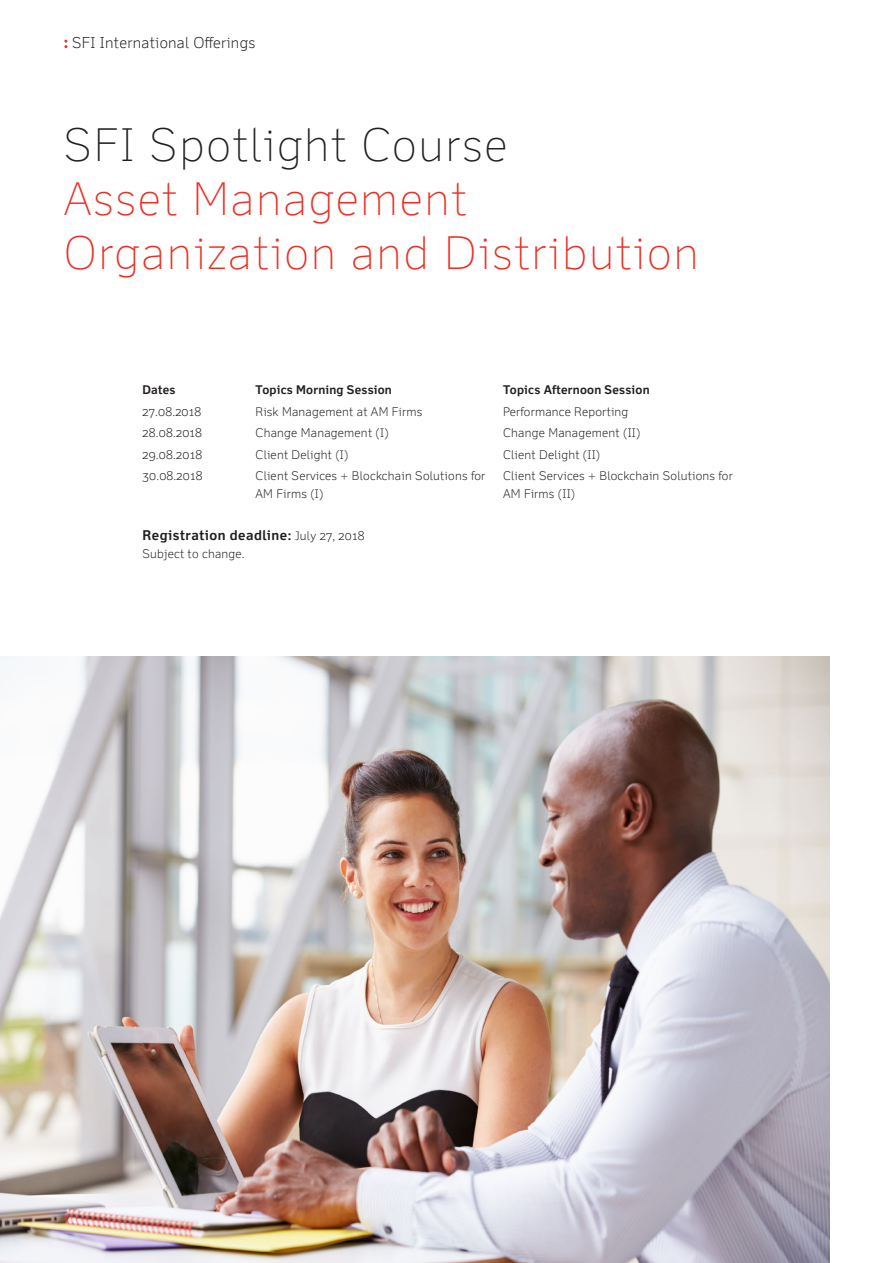
<style>
.page{position:relative;width:893px;height:1263px;background:#fff}
.page>*{position:absolute;margin:0;border:0;box-sizing:border-box;transform-origin:0 0}
.Main_Title{font:100 45px/54px "Felbridge Pro";letter-spacing:.04em;color:#ee2e22}
.Main_Title-2{font:100 45px "Felbridge Pro";letter-spacing:.04em;color:#231f20}
.t1{font:300 15px "Felbridge Pro";letter-spacing:.02em;color:#231f20}
.Subtitle{font:700 13.5px "Felbridge Pro";letter-spacing:.04em;color:#231f20}
.Table_Copy{font:300 12px/18px "Felbridge Pro";letter-spacing:.02em;color:#231f20}
.Copy{font:700 12px "Felbridge Pro";letter-spacing:.02em;color:#231f20}
.Subtitle-2{font:300 12px "Felbridge Pro";letter-spacing:.02em;color:#231f20}
.s1{font-family:"New Baskerville Std";font-weight:400;font-size:16.5px;color:#ee2e22}
.s2{font-weight:300;font-size:12px}
</style>
<div class="page">
<svg style="left:65px;top:40px;width:2px;height:8px"></svg>
<img style="left:0;top:656px;width:829px;height:607px">
<p class="t1" style="left:64px;top:34px;width:193px"><span class="s1">:</span> SFI International Offerings</p>
<p class="Main_Title-2" style="left:64px;top:118px;width:445px">SFI Spotlight Course</p>
<p class="Main_Title" style="left:64px;top:172px;width:637px">Asset Management<br>Organization and Distribution</p>
<p class="Copy" style="left:142px;top:383px;width:35px">Dates</p>
<p class="Copy" style="left:255px;top:383px;width:138px">Topics Morning Session</p>
<p class="Copy" style="left:503px;top:383px;width:148px">Topics Afternoon Session</p>
<p class="Table_Copy" style="left:142px;top:402px;width:60px">27.08.2018</p>
<p class="Table_Copy" style="left:255px;top:402px;width:168px">Risk Management at AM Firms</p>
<p class="Table_Copy" style="left:503px;top:402px;width:127px">Performance Reporting</p>
<p class="Table_Copy" style="left:142px;top:424px;width:61px">28.08.2018</p>
<p class="Table_Copy" style="left:255px;top:424px;width:135px">Change Management (I)</p>
<p class="Table_Copy" style="left:503px;top:424px;width:139px">Change Management (II)</p>
<p class="Table_Copy" style="left:142px;top:445px;width:61px">29.08.2018</p>
<p class="Table_Copy" style="left:255px;top:445px;width:95px">Client Delight (I)</p>
<p class="Table_Copy" style="left:503px;top:445px;width:99px">Client Delight (II)</p>
<p class="Table_Copy" style="left:142px;top:466px;width:62px">30.08.2018</p>
<p class="Table_Copy" style="left:255px;top:466px;width:231px">Client Services + Blockchain Solutions for<br>AM Firms (I)</p>
<p class="Table_Copy" style="left:503px;top:466px;width:231px">Client Services + Blockchain Solutions for<br>AM Firms (II)</p>
<p class="Subtitle" style="left:142px;top:527px;width:224px">Registration deadline: <span class="s2">July 27, 2018</span></p>
<p class="Subtitle-2" style="left:142px;top:546px;width:104px">Subject to change.</p>
</div>
